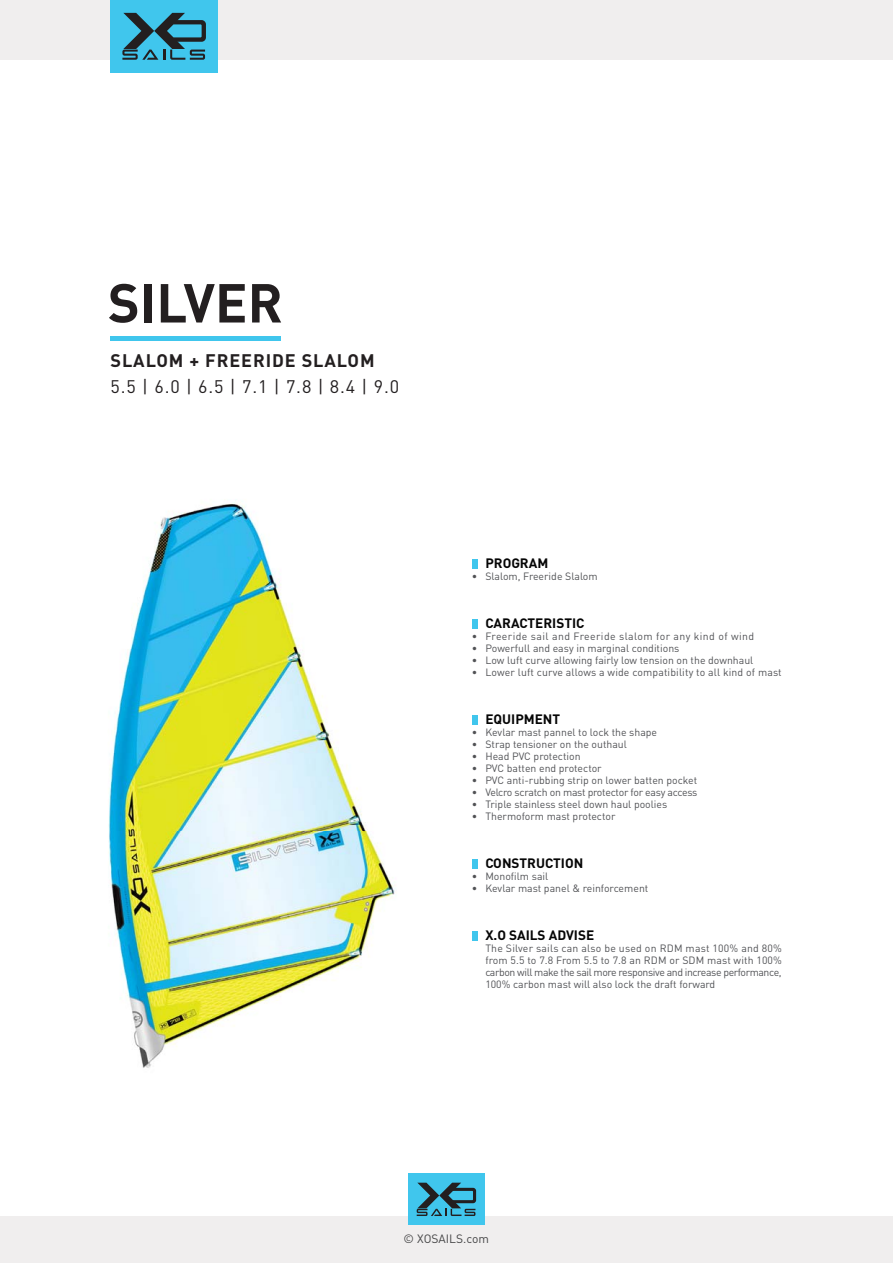
<style>
.page{position:relative;width:893px;height:1263px;background:#fff}
.page>*{position:absolute;margin:0;border:0;box-sizing:border-box;transform-origin:0 0}
.t1{font:700 54px "DIN Pro";color:#231f20}
.t2{font:18px "DIN Pro";color:#231f20}
.t3{font:700 18px "DIN Pro";letter-spacing:.05em;color:#231f20}
.t4{font:700 13.5px "DIN Pro";color:#050505}
.t5{font:12px "DIN Pro";color:#454546}
.t6{font:10.5px/12px "DIN Pro";color:#515255;text-align:justify}
.t7{font:10.5px "DIN Pro";letter-spacing:.04em;color:#515255}
.t8{font:10.5px "DIN Pro";letter-spacing:-.025em;color:#515255}
</style>
<div class="page">
<img style="left:108px;top:500px;width:287px;height:568px">
<div style="left:111px;top:336px;width:170px;height:5px;background:#40c6ed"></div>
<div style="left:472px;top:559px;width:5px;height:9px;background:#40c6ed"></div>
<div style="left:472px;top:619px;width:5px;height:9px;background:#40c6ed"></div>
<div style="left:472px;top:715px;width:5px;height:10px;background:#40c6ed"></div>
<div style="left:472px;top:859px;width:5px;height:10px;background:#40c6ed"></div>
<div style="left:472px;top:931px;width:5px;height:10px;background:#40c6ed"></div>
<div style="left:0;top:1216px;width:893px;height:47px;background:#f0eeee"></div>
<div style="left:0;top:0;width:893px;height:60px;background:#f0eeee"></div>
<div style="left:111px;top:0;width:107px;height:73px;background:#40c6ed"></div>
<svg style="left:122px;top:13px;width:84px;height:47px"></svg>
<div style="left:408px;top:1174px;width:77px;height:51px;background:#40c6ed"></div>
<svg style="left:417px;top:1183px;width:59px;height:33px"></svg>
<h1 class="t1" style="left:108px;top:272px;width:176px">SILVER</h1>
<h2 class="t3" style="left:111px;top:350px;width:266px">SLALOM + FREERIDE SLALOM</h2>
<h2 class="t2" style="left:111px;top:381px;width:290px">5.5 | 6.0 | 6.5 | 7.1 | 7.8 | 8.4 | 9.0</h2>
<p class="t4" style="left:485px;top:556px;width:64px">PROGRAM</p>
<p class="t6" style="left:472px;top:572px;width:127px">• Slalom, Freeride Slalom</p>
<p class="t4" style="left:485px;top:616px;width:101px">CARACTERISTIC</p>
<p class="t7" style="left:472px;top:633px;width:284px">• Freeride sail and Freeride slalom for any kind of wind</p>
<p class="t6" style="left:472px;top:644px;width:209px">• Powerfull and easy in marginal conditions</p>
<p class="t6" style="left:472px;top:656px;width:283px">• Low luft curve allowing fairly low tension on the downhaul</p>
<p class="t6" style="left:472px;top:668px;width:311px">• Lower luft curve allows a wide compatibility to all kind of mast</p>
<p class="t4" style="left:485px;top:712px;width:76px">EQUIPMENT</p>
<p class="t6" style="left:472px;top:728px;width:187px">• Kevlar mast pannel to lock the shape</p>
<p class="t6" style="left:472px;top:740px;width:157px">• Strap tensioner on the outhaul</p>
<p class="t6" style="left:472px;top:752px;width:110px">• Head PVC protection</p>
<p class="t6" style="left:472px;top:764px;width:131px">• PVC batten end protector</p>
<p class="t6" style="left:472px;top:776px;width:227px">• PVC anti-rubbing strip on lower batten pocket</p>
<p class="t8" style="left:472px;top:789px;width:227px">• Velcro scratch on mast protector for easy access</p>
<p class="t6" style="left:472px;top:800px;width:197px">• Triple stainless steel down haul poolies</p>
<p class="t6" style="left:472px;top:812px;width:145px">• Thermoform mast protector</p>
<p class="t4" style="left:485px;top:856px;width:99px">CONSTRUCTION</p>
<p class="t6" style="left:472px;top:872px;width:78px">• Monofilm sail</p>
<p class="t6" style="left:472px;top:884px;width:178px">• Kevlar mast panel &amp; reinforcement</p>
<p class="t4" style="left:485px;top:928px;width:110px">X.O SAILS ADVISE</p>
<p class="t6" style="left:485px;top:944px;width:298px">The Silver sails can also be used on RDM mast 100% and 80% from 5.5 to 7.8 From 5.5 to 7.8 an RDM or SDM mast with 100% carbon will make the sail more responsive and increase performance, 100% carbon mast will also lock the draft forward</p>
<p class="t5" style="left:404px;top:1235px;width:87px">© XOSAILS.com</p>
</div>
